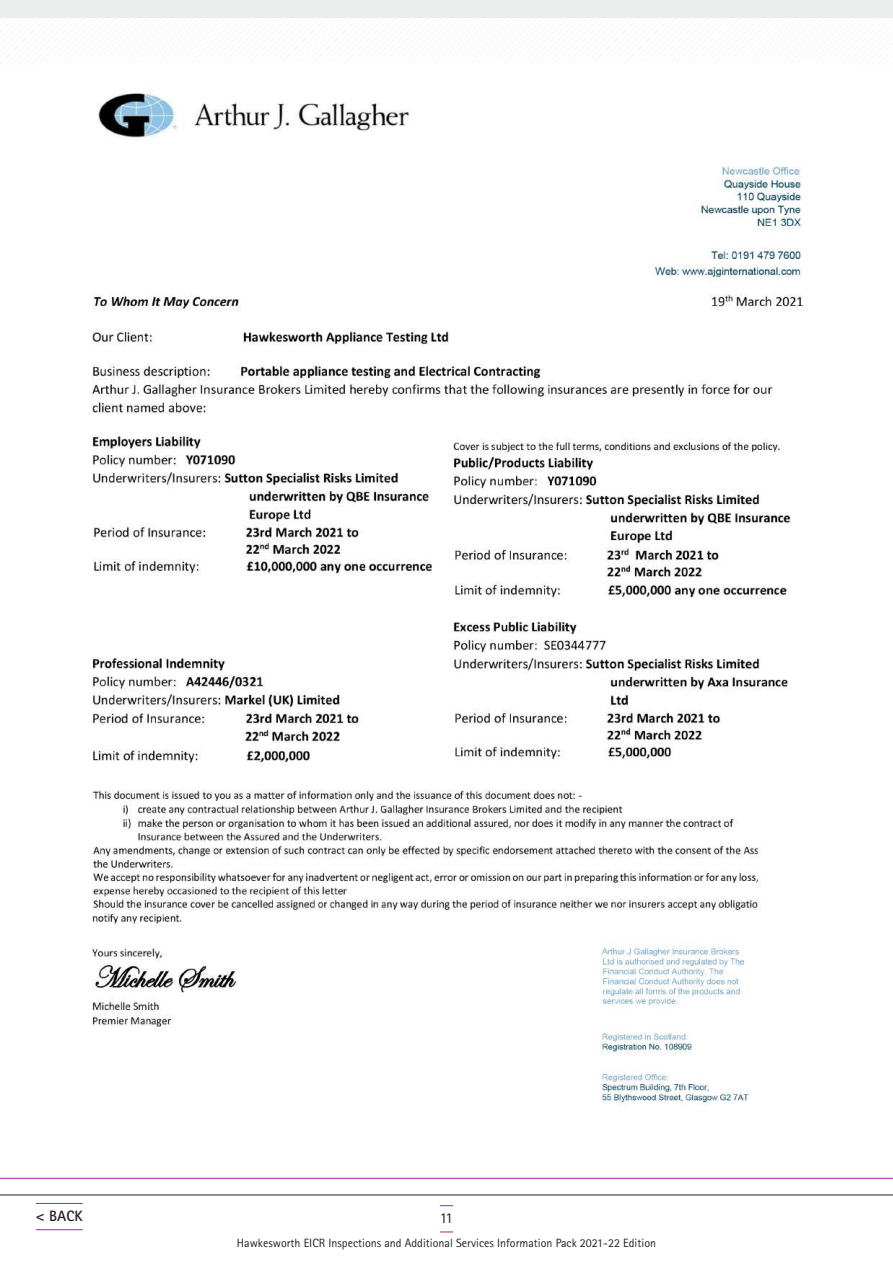
<style>
.page{position:relative;width:893px;height:1263px;background:#fff}
.page>*{position:absolute;margin:0;border:0;box-sizing:border-box;transform-origin:0 0}
.t1{font:700 15px "Rotis Sans Serif";color:#231f20}
.t2{font:15px "Rotis Sans Serif";color:#231f20}
.t3{font:15px "Rotis Sans Serif";color:#000}
.t4{font:12px "Rotis Sans Serif";color:#231f20}
.t5{font:12px "Rotis Sans Serif";color:#000}
</style>
<div class="page">
<svg style="left:440px;top:1205px;width:13px;height:1px"></svg>
<svg style="left:440px;top:1231px;width:13px;height:1px"></svg>
<hr style="left:0;top:1194px;width:893px;height:1px;background:#231f20">
<hr style="left:0;top:1178px;width:893px;height:1px;background:#af2690">
<hr style="left:36px;top:1203px;width:47px;height:1px;background:#af2690">
<hr style="left:36px;top:1229px;width:47px;height:1px;background:#af2690">
<div style="left:0;top:0;width:893px;height:17px;background:#eceded"></div>
<svg style="left:0;top:17px;width:893px;height:1px"></svg>
<img style="left:92px;top:92px;width:712px;height:1013px">
<p class="t1" style="left:36px;top:1206px;width:48px">&lt; BACK</p>
<p class="t3" style="left:439px;top:1209px;width:16px">24</p>
<p class="t5" style="left:247px;top:1235px;width:400px">Hawkesworth Appliance Testing Health and Safety Information Pack 2020-21 Edition</p>
<p class="t2" style="left:440px;top:1209px;width:15px">11</p>
<p class="t4" style="left:237px;top:1235px;width:421px">Hawkesworth EICR Inspections and Additio al Services Information Pack 2021-22 Edition</p>
</div>
